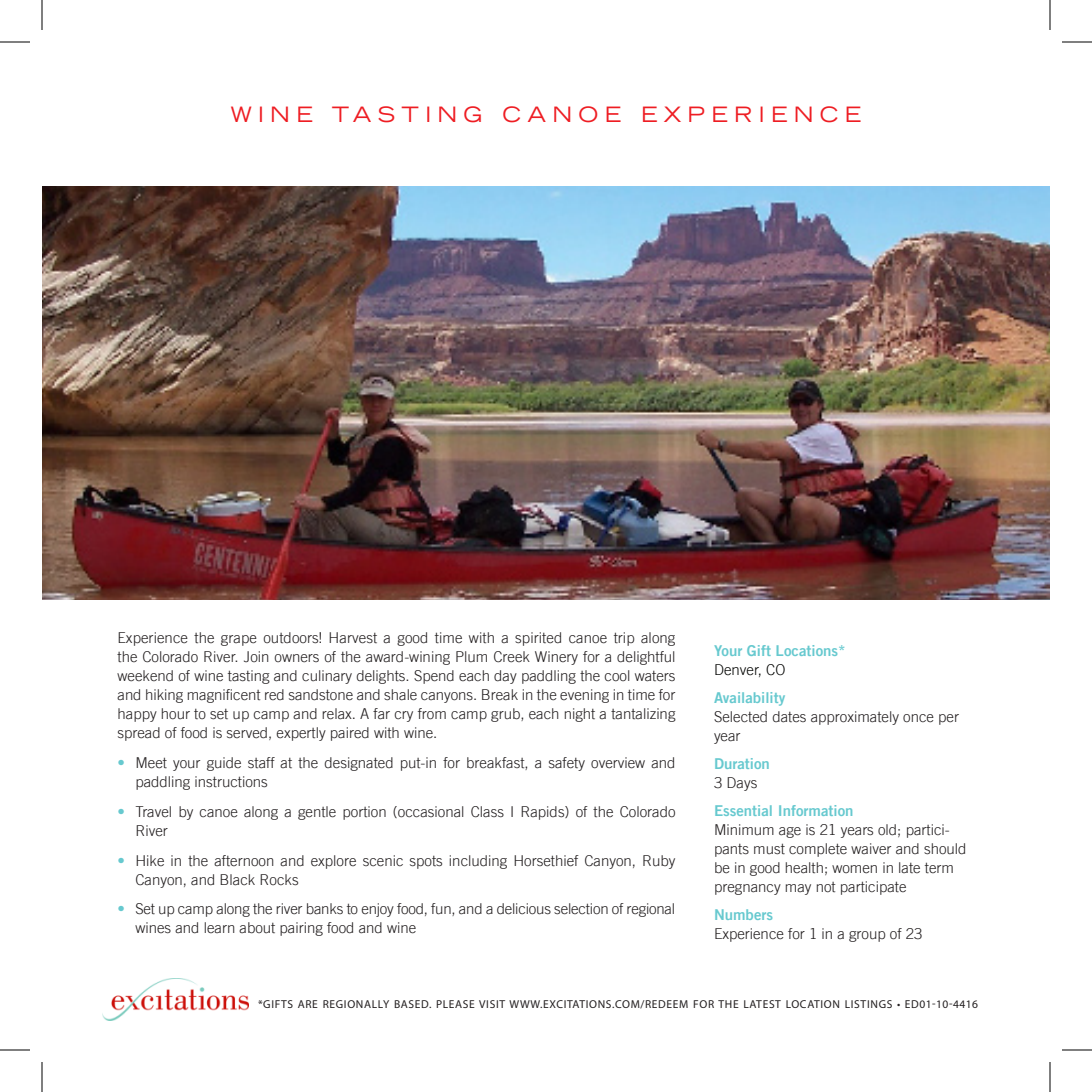
<style>
.page{position:relative;width:1092px;height:1092px;background:#fff}
.page>*{position:absolute;margin:0;border:0;box-sizing:border-box;transform-origin:0 0}
.Head{font:expanded 21px "Trade Gothic LT";letter-spacing:.3em;color:#ee1d23}
.t1{font:300 15px/19px "Trade Gothic LT";color:#231f20}
.t2{font:15px/19px "Trade Gothic LT Bold Two";color:#67c9cf}
.t3{font:300 15px "Trade Gothic LT";color:#67c9cf}
.t4{font:11.6px "Myriad Pro";letter-spacing:.055em;color:#231f20}
.s1{font-family:"Trade Gothic LT";font-weight:300;color:#040503}
.s2{font-family:"Trade Gothic LT Bold Two";font-weight:400;color:#67c9cf}
.s3{font-family:"Trade Gothic LT";font-weight:300;color:#231f20}
</style>
<div class="page">
<img style="left:102px;top:978px;width:147px;height:42px">
<img style="left:42px;top:186px;width:1008px;height:414px">
<hr style="left:0;top:42px;width:30px;height:1px;background:#000">
<hr style="left:1062px;top:42px;width:30px;height:1px;background:#000">
<hr style="left:0;top:1050px;width:30px;height:1px;background:#000">
<hr style="left:1062px;top:1050px;width:30px;height:1px;background:#000">
<hr style="left:42px;top:0;width:1px;height:30px;background:#000">
<hr style="left:42px;top:1062px;width:1px;height:30px;background:#000">
<hr style="left:1050px;top:0;width:1px;height:30px;background:#000">
<hr style="left:1050px;top:1062px;width:1px;height:30px;background:#000">
<p class="Head" style="left:231px;top:100px;width:632px">WINE TASTING CANOE EXPERIENCE</p>
<p class="t1" style="left:117px;top:628px;width:560px;text-align:justify">Experience the grape outdoors! Harvest a good time with a spirited canoe trip along the Colorado River. Join owners of the award-wining Plum Creek Winery for a delightful weekend of wine tasting and culinary delights. Spend each day paddling the cool waters and hiking magnificent red sandstone and shale canyons. Break in the evening in time for happy hour to set up camp and relax. A far cry from camp grub, each night a tantalizing spread of food is served, expertly paired with wine.</p>
<p class="t1" style="left:135px;top:753px;width:542px">Meet your guide staff at the designated put-in for breakfast, a safety overview and paddling instructions</p>
<p class="t1" style="left:135px;top:802px;width:542px">Travel by canoe along a gentle portion (occasional Class I Rapids) of the Colorado<br>River</p>
<p class="t1" style="left:135px;top:851px;width:542px">Hike in the afternoon and explore scenic spots including Horsethief Canyon, Ruby<br>Canyon, and Black Rocks</p>
<p class="t1" style="left:135px;top:899px;width:541px">Set up camp along the river banks to enjoy food, fun, and a delicious selection of regional wines and learn about pairing food and wine</p>
<p class="t3" style="left:117px;top:754px;width:9px">•</p>
<p class="t3" style="left:117px;top:803px;width:9px">•</p>
<p class="t3" style="left:117px;top:851px;width:9px">•</p>
<p class="t3" style="left:117px;top:900px;width:9px">•</p>
<p class="t2" style="left:714px;top:641px;width:133px">Your Gift Locations*<br><span class="s1">Denver, CO</span></p>
<p class="t1" style="left:714px;top:688px;width:247px"><span class="s2">Availability<br></span>Selected dates approximately once per year</p>
<p class="t2" style="left:714px;top:754px;width:57px">Duration<br><span class="s3">3 Days</span></p>
<p class="t1" style="left:714px;top:801px;width:254px"><span class="s2">Essential Information<br></span>Minimum age is 21 years old; partici&shy;pants must complete waiver and should be in good health; women in late term pregnancy may not participate</p>
<p class="t1" style="left:714px;top:905px;width:210px"><span class="s2">Numbers<br></span>Experience for 1 in a group of 23</p>
<p class="t4" style="left:258px;top:997px;width:396px">*GIFTS ARE REGIONALLY BASED. PLEASE VISIT WWW.EXCITATIONS.COM/REDEEM</p>
<p class="t4" style="left:693px;top:997px;width:286px">FOR THE LATEST LOCATION LISTINGS • ED01-10-4416</p>
</div>
